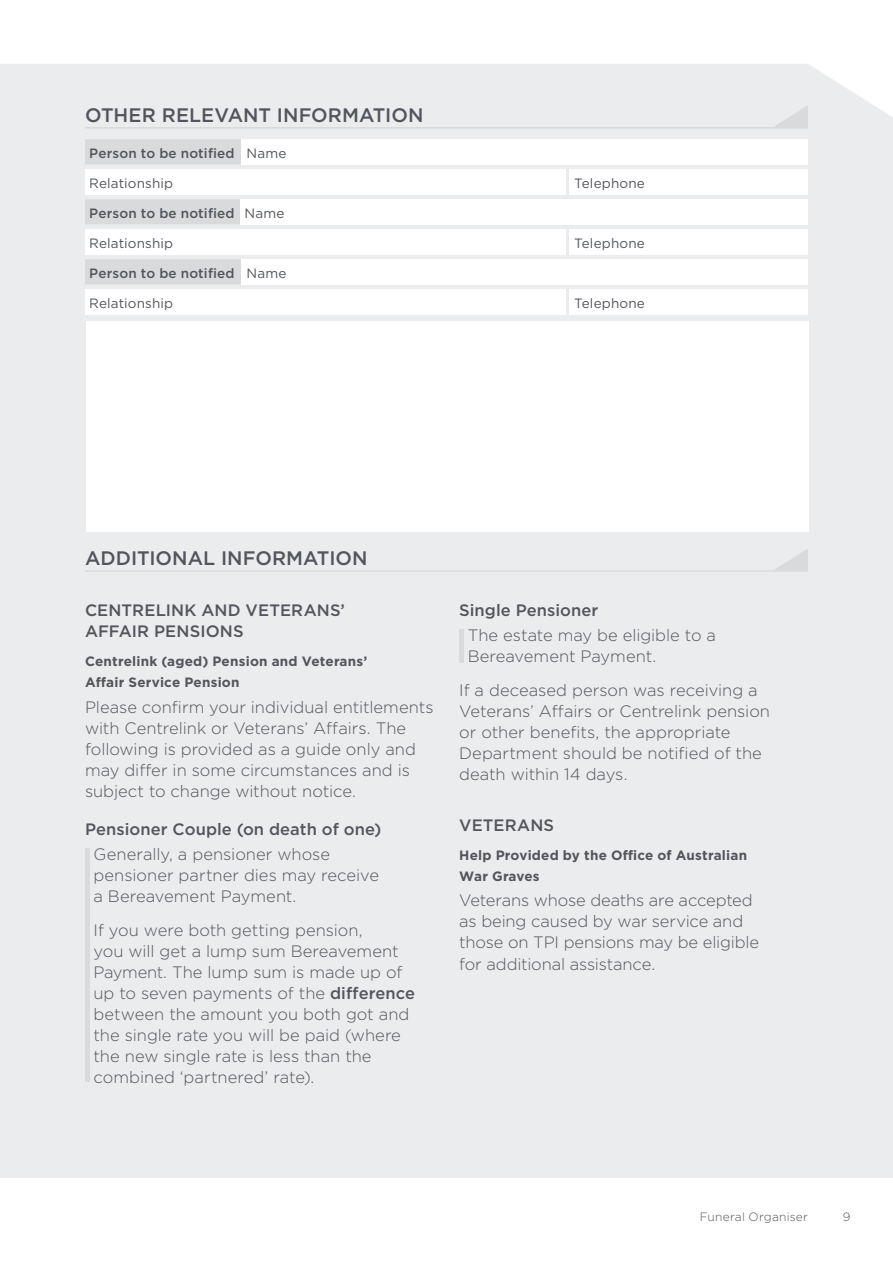
<style>
.page{position:relative;width:893px;height:1263px;background:#fff}
.page>*{position:absolute;margin:0;border:0;box-sizing:border-box;transform-origin:0 0}
.t1{font:500 19.5px "Gotham";color:#52555b}
.t2{font:300 16.5px/21px "Gotham";letter-spacing:-.005em;color:#52555b}
.t3{font:500 16.5px/21px "Gotham";letter-spacing:.005em;color:#52555b}
.t4{font:700 13.5px/21px "Gotham";letter-spacing:.015em;color:#52555b}
.t5{font:500 13.5px "Gotham";letter-spacing:.015em;color:#52555b}
.t6{font:13.5px "Gotham";letter-spacing:.01em;color:#52555b}
.t7{font:300 12px "Gotham";letter-spacing:.015em;color:#52555b}
.s1{font-weight:400}
.s2{font-weight:500}
</style>
<div class="page">
<div style="left:0;top:64px;width:893px;height:1114px;background:#ebeced"></div>
<hr style="left:85px;top:127px;width:723px;height:2px;background:#d8dadb">
<div style="left:85px;top:139px;width:156px;height:26px;background:#d8dadb"></div>
<div style="left:242px;top:139px;width:566px;height:26px;background:#fff"></div>
<div style="left:85px;top:169px;width:481px;height:26px;background:#fff"></div>
<div style="left:570px;top:169px;width:238px;height:26px;background:#fff"></div>
<div style="left:85px;top:199px;width:156px;height:26px;background:#d8dadb"></div>
<div style="left:240px;top:199px;width:568px;height:26px;background:#fff"></div>
<div style="left:85px;top:229px;width:481px;height:26px;background:#fff"></div>
<div style="left:570px;top:229px;width:238px;height:26px;background:#fff"></div>
<div style="left:85px;top:259px;width:156px;height:26px;background:#d8dadb"></div>
<div style="left:242px;top:259px;width:566px;height:26px;background:#fff"></div>
<div style="left:85px;top:289px;width:481px;height:26px;background:#fff"></div>
<div style="left:570px;top:289px;width:238px;height:26px;background:#fff"></div>
<svg style="left:773px;top:105px;width:35px;height:22px"></svg>
<hr style="left:85px;top:570px;width:723px;height:2px;background:#d8dadb">
<svg style="left:773px;top:548px;width:35px;height:22px"></svg>
<hr style="left:85px;top:848px;width:4px;height:234px;background:#d8dadb">
<hr style="left:459px;top:630px;width:4px;height:33px;background:#d8dadb">
<div style="left:86px;top:321px;width:723px;height:210px;background:#fff"></div>
<p class="t1" style="left:85px;top:102px;width:340px">OTHER RELEVANT INFORMATION</p>
<p class="t5" style="left:89px;top:145px;width:199px">Person to be notified <span class="s1">Name</span></p>
<p class="t6" style="left:89px;top:175px;width:85px">Relationship</p>
<p class="t6" style="left:574px;top:175px;width:72px">Telephone</p>
<p class="t5" style="left:89px;top:205px;width:197px">Person to be notified <span class="s1">Name</span></p>
<p class="t6" style="left:89px;top:235px;width:85px">Relationship</p>
<p class="t6" style="left:574px;top:235px;width:72px">Telephone</p>
<p class="t5" style="left:89px;top:265px;width:199px">Person to be notified <span class="s1">Name</span></p>
<p class="t6" style="left:89px;top:295px;width:85px">Relationship</p>
<p class="t6" style="left:574px;top:295px;width:72px">Telephone</p>
<p class="t1" style="left:85px;top:545px;width:284px">ADDITIONAL INFORMATION</p>
<p class="t3" style="left:85px;top:599px;width:261px">CENTRELINK AND VETERANS’<br>AFFAIR PENSIONS</p>
<p class="t4" style="left:85px;top:651px;width:284px">Centrelink (aged) Pension and Veterans’<br>Affair Service Pension</p>
<p class="t2" style="left:85px;top:696px;width:350px">Please confirm your individual entitlements with Centrelink or Veterans’ Affairs. The following is provided as a guide only and may differ in some circumstances and is subject to change without notice.</p>
<p class="t3" style="left:85px;top:818px;width:298px">Pensioner Couple (on death of one)</p>
<p class="t2" style="left:94px;top:843px;width:287px">Generally, a pensioner whose pensioner partner dies may receive a Bereavement Payment.</p>
<p class="t2" style="left:94px;top:919px;width:323px">If you were both getting pension,<br>you will get a lump sum Bereavement Payment. The lump sum is made up of up to seven payments of the <span class="s2">difference </span>between the amount you both got and the single rate you will be paid (where the new single rate is less than the combined ‘partnered’ rate).</p>
<p class="t3" style="left:459px;top:599px;width:141px">Single Pensioner</p>
<p class="t2" style="left:468px;top:624px;width:250px">The estate may be eligible to a<br>Bereavement Payment.</p>
<p class="t2" style="left:459px;top:679px;width:312px">If a deceased person was receiving a Veterans’ Affairs or Centrelink pension or other benefits, the appropriate Department should be notified of the death within 14 days.</p>
<p class="t3" style="left:459px;top:814px;width:96px">VETERANS</p>
<p class="t4" style="left:459px;top:845px;width:289px">Help Provided by the Office of Australian<br>War Graves</p>
<p class="t2" style="left:459px;top:890px;width:301px">Veterans whose deaths are accepted as being caused by war service and those on TPI pensions may be eligible for additional assistance.</p>
<p class="t7" style="left:700px;top:1209px;width:110px">Funeral Organiser</p>
<p class="t7" style="left:843px;top:1209px;width:9px">9</p>
</div>
